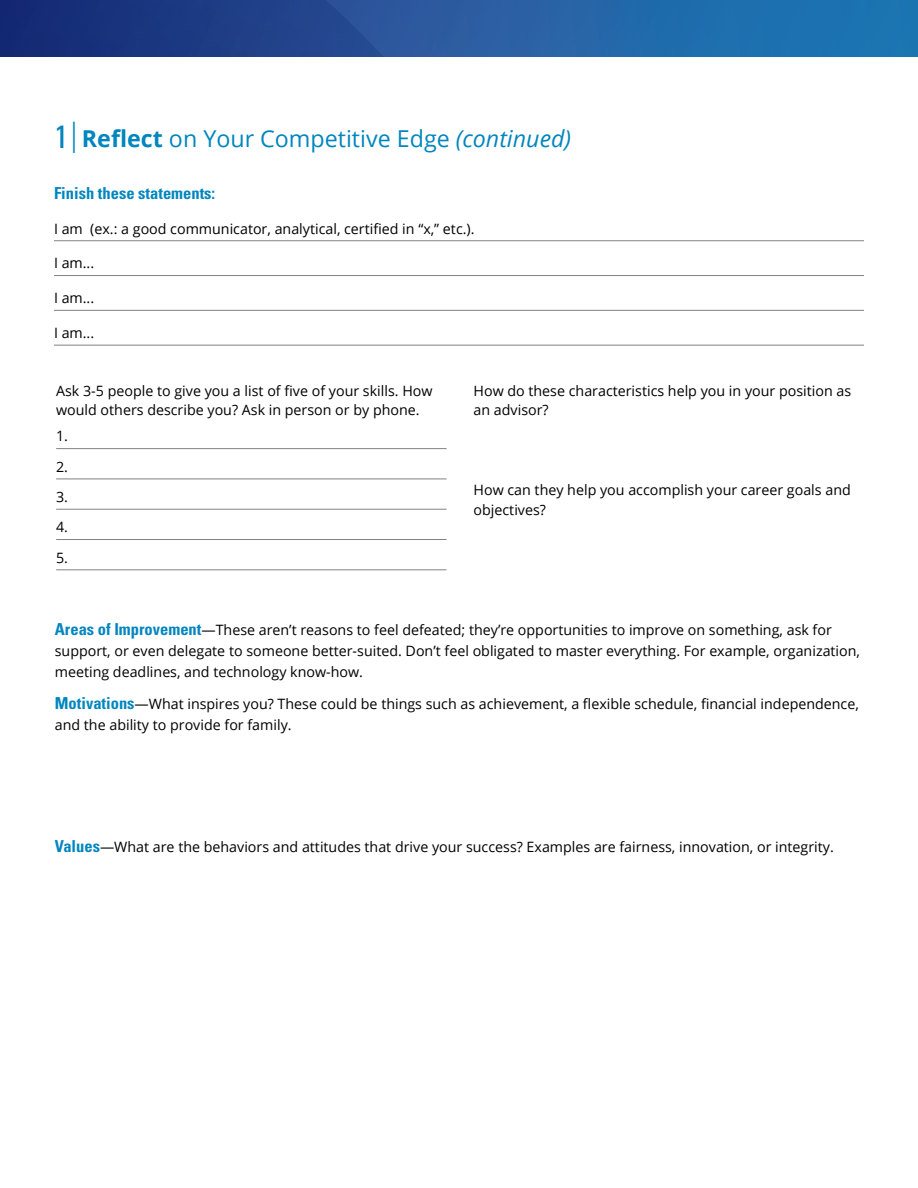
<style>
.page{position:relative;width:918px;height:1188px;background:#fff}
.page>*{position:absolute;margin:0;border:0;box-sizing:border-box;transform-origin:0 0}
.t1{font:23.25px "Open Sans";color:#0086be}
.t2{font:700 condensed 16.5px "Univers";color:#0086be}
.t3{font:14.25px/30.3px "Open Sans";color:#000}
.s1{font-family:"Univers";font-stretch:condensed;font-size:32.25px}
.s2{font-weight:700}
.s3{font-style:italic}
.s4{font-family:"Univers";font-weight:700;font-stretch:condensed;font-size:16.5px;color:#0086be}
</style>
<div class="page">
<svg style="left:0;top:0;width:918px;height:56px;background:#205599"></svg>
<hr style="left:56px;top:448px;width:391px;height:1px;background:#808285">
<hr style="left:56px;top:479px;width:391px;height:1px;background:#808285">
<hr style="left:56px;top:509px;width:391px;height:1px;background:#808285">
<hr style="left:56px;top:539px;width:391px;height:1px;background:#808285">
<hr style="left:56px;top:569px;width:391px;height:1px;background:#808285">
<hr style="left:54px;top:240px;width:810px;height:1px;background:#808285">
<hr style="left:54px;top:275px;width:810px;height:1px;background:#808285">
<hr style="left:54px;top:310px;width:810px;height:1px;background:#808285">
<hr style="left:54px;top:345px;width:810px;height:1px;background:#808285">
<h1 class="t1" style="left:54px;top:122px;width:519px"><span class="s1">1</span> <span class="s2">Reflect</span> on Your Competitive Edge <span class="s3">(continued)</span></h1>
<p class="t2" style="left:54px;top:183px;width:163px">Finish these statements:</p>
<p class="t3" style="left:54px;top:213px;width:422px">I am (ex.: a good communicator, analytical, certified in “x,” etc.).</p>
<p class="t3" style="left:54px;top:248px;width:42px">I am...</p>
<p class="t3" style="left:54px;top:283px;width:42px">I am...</p>
<p class="t3" style="left:54px;top:317px;width:42px">I am...</p>
<p class="t3" style="left:56px;top:380px;width:378px;line-height:19.5px">Ask 3-5 people to give you a list of five of your skills. How would others describe you? Ask in person or by phone.</p>
<p class="t3" style="left:56px;top:421px;width:13px;text-align:justify">1.<br>2.<br>3.<br>4.<br>5.</p>
<p class="t3" style="left:474px;top:380px;width:379px;line-height:19.5px">How do these characteristics help you in your position as an advisor?</p>
<p class="t3" style="left:474px;top:480px;width:379px;line-height:19.5px">How can they help you accomplish your career goals and objectives?</p>
<p class="t3" style="left:55px;top:619px;width:807px;line-height:21px"><span class="s4">Areas of Improvement</span>―These aren’t reasons to feel defeated; they’re opportunities to improve on something, ask for support, or even delegate to someone better-suited. Don’t feel obligated to master everything. For example, organization, meeting deadlines, and technology know-how.</p>
<p class="t3" style="left:55px;top:693px;width:806px;line-height:21px"><span class="s4">Motivations</span>—What inspires you? These could be things such as achievement, a flexible schedule, financial independence, and the ability to provide for family.</p>
<p class="t3" style="left:55px;top:831px;width:780px"><span class="s4">Values</span>—What are the behaviors and attitudes that drive your success? Examples are fairness, innovation, or integrity.</p>
</div>
